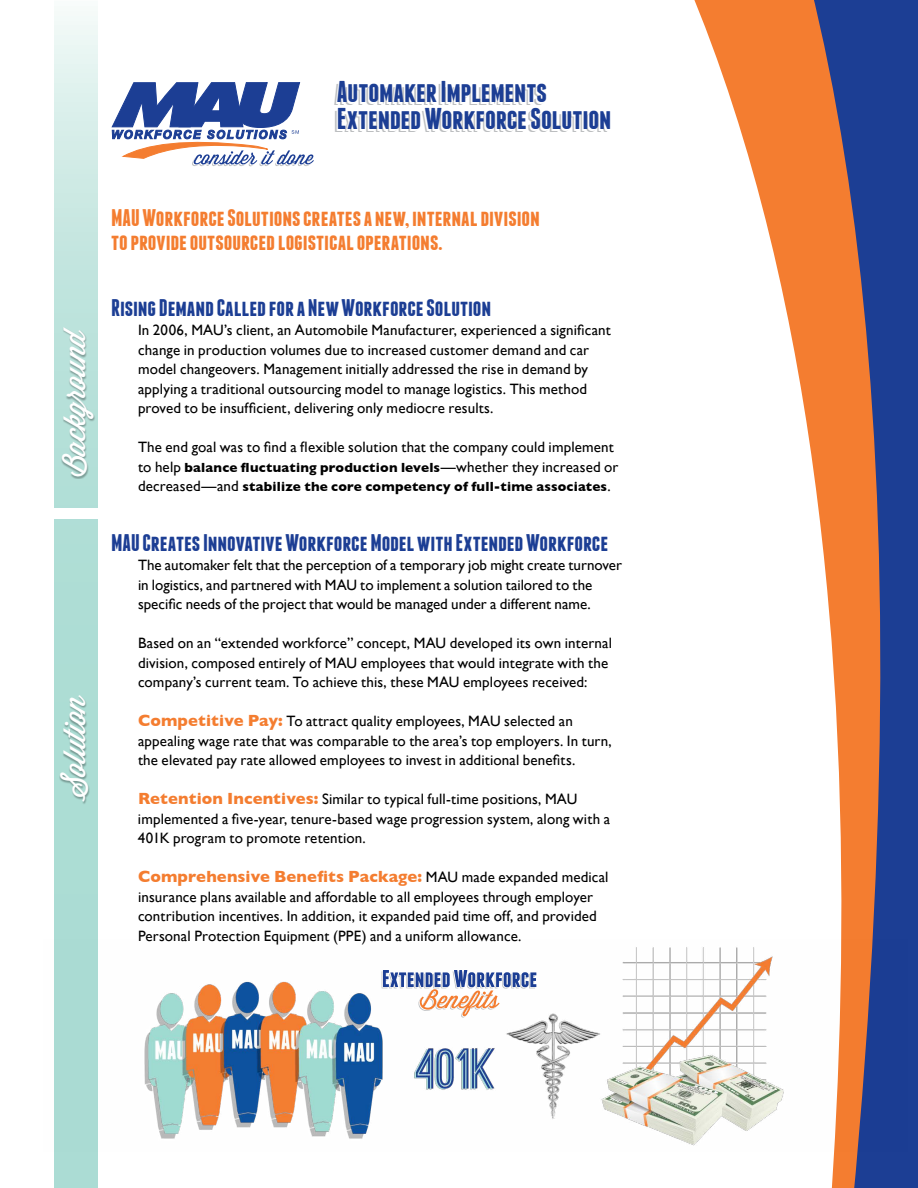
<style>
.page{position:relative;width:918px;height:1188px;background:#fff}
.page>*{position:absolute;margin:0;border:0;box-sizing:border-box;transform-origin:0 0}
.t1{font:700 30px/27px "Franchise";letter-spacing:-.005em;color:#1c3e94}
.t2{font:30px "Wisdom Script AI";color:#fff}
.t3{font:700 24px "Franchise";letter-spacing:-.005em;color:#1c3e94}
.t4{font:700 24px/24px "Franchise";color:#f47d30}
.t5{font:700 16.5px "Gill Sans";letter-spacing:.005em;color:#f47d30}
.t6{font:15px/19.5px "Gill Sans";letter-spacing:.01em;color:#000}
.t7{font:700 13.5px/19.5px "Gill Sans";letter-spacing:.015em;color:#000}
.s1{font-weight:400;font-size:15px}
.s2{font-weight:700;font-size:16.5px;color:#f47d30}
.s3{font-weight:400;font-size:15px;color:#000}
</style>
<div class="page">
<svg style="left:55px;top:16px;width:42px;height:1172px;background:#bce3dc"></svg>
<div style="left:61px;top:326px;width:34px;height:153px;background:#000;opacity:.3"></div>
<div style="left:59px;top:695px;width:31px;height:109px;background:#000;opacity:.3"></div>
<svg style="left:694px;top:0;width:224px;height:1188px"></svg>
<svg style="left:112px;top:82px;width:202px;height:85px"></svg>
<div style="left:46px;top:508px;width:64px;height:11px;background:#fff"></div>
<img style="left:54px;top:939px;width:853px;height:212px">
<svg style="left:382px;top:970px;width:154px;height:50px"></svg>
<h1 class="t1" style="left:337px;top:78px;width:276px">Automaker Implements<br>Extended Workforce Solution</h1>
<h2 class="t4" style="left:111px;top:206px;width:430px">MAU Workforce Solutions creates a new, internal division to provide outsourced logistical operations.</h2>
<h1 class="t2" style="left:52px;top:477px;width:155px;rotate:-90deg">Background</h1>
<h1 class="t2" style="left:52px;top:802px;width:113px;rotate:-90deg">Solution</h1>
<h2 class="t3" style="left:111px;top:296px;width:382px">Rising Demand Called for a New Workforce Solution</h2>
<p class="t6" style="left:138px;top:320px;width:474px">In 2006, MAU’s client, an Automobile Manufacturer, experienced a significant change in production volumes due to increased customer demand and car model changeovers. Management initially addressed the rise in demand by applying a traditional outsourcing model to manage logistics. This method proved to be insufficient, delivering only mediocre results.</p>
<p class="t6" style="left:138px;top:437px;width:477px">The end goal was to find a flexible solution that the company could implement</p>
<p class="t7" style="left:138px;top:458px;width:482px"><span class="s1">to help</span> balance fluctuating production levels<span class="s1">—whether they increased or decreased—and</span> stabilize the core competency of full-time associates<span class="s1">.</span></p>
<h2 class="t3" style="left:111px;top:531px;width:499px">MAU Creates Innovative Workforce Model with Extended Workforce</h2>
<p class="t6" style="left:138px;top:556px;width:485px">The automaker felt that the perception of a temporary job might create turnover in logistics, and partnered with MAU to implement a solution tailored to the specific needs of the project that would be managed under a different name.</p>
<p class="t6" style="left:138px;top:634px;width:476px">Based on an “extended workforce” concept, MAU developed its own internal division, composed entirely of MAU employees that would integrate with the company’s current team. To achieve this, these MAU employees received:</p>
<p class="t6" style="left:138px;top:712px;width:475px"><span class="s2">Competitive Pay:</span> To attract quality employees, MAU selected an appealing wage rate that was comparable to the area’s top employers. In turn, the elevated pay rate allowed employees to invest in additional benefits.</p>
<p class="t6" style="left:138px;top:790px;width:474px"><span class="s2">Retention Incentives:</span> Similar to typical full-time positions, MAU implemented a five-year, tenure-based wage progression system, along with a<br>401K program to promote retention.</p>
<p class="t5" style="left:138px;top:867px;width:472px">Comprehensive Benefits Package: <span class="s3">MAU made expanded medical</span></p>
<p class="t6" style="left:138px;top:887px;width:460px">insurance plans available and affordable to all employees through employer contribution incentives. In addition, it expanded paid time off, and provided<br>Personal Protection Equipment (PPE) and a uniform allowance.</p>
</div>
